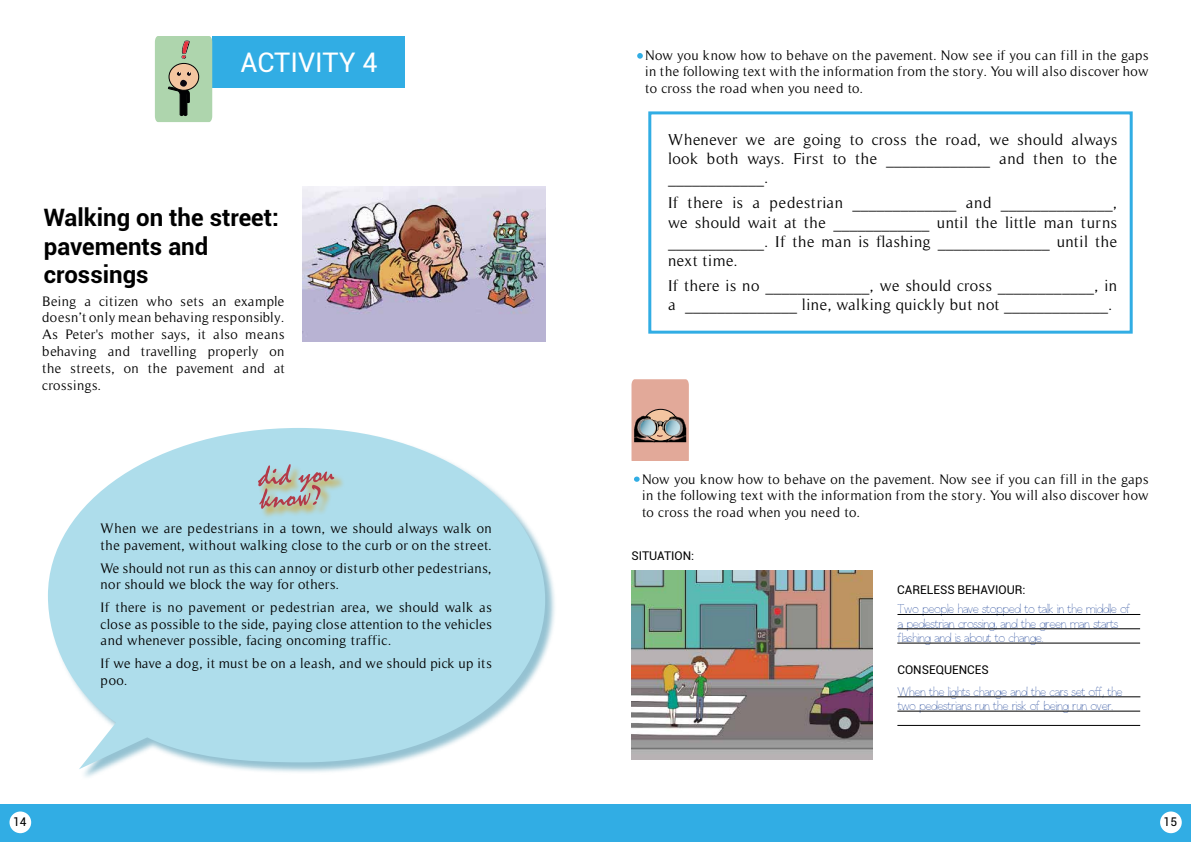
<style>
.page{position:relative;width:1191px;height:842px;background:#fff}
.page>*{position:absolute;margin:0;border:0;box-sizing:border-box;transform-origin:0 0}
.t1{font:27px "Roboto";color:#fff}
.t2{font:700 24px/28.8px "Roboto";color:#000}
.t3{font:16px/19.2px "Timeless";letter-spacing:.03em;color:#000;text-align:justify}
.t4{font:14px/16.8px "Timeless";letter-spacing:.03em;color:#000;text-align:justify}
.t5{font:300 12px/14.4px "Claphappy";color:#274b9b}
.t6{font:12px "Roboto";color:#000}
</style>
<div class="page">
<div style="left:0;top:804px;width:1191px;height:38px;background:#31ade4"></div>
<div style="left:648px;top:111px;width:484px;height:223px;border:3px solid #31ade4"></div>
<svg style="left:637px;top:53px;width:6px;height:6px"></svg>
<svg style="left:634px;top:477px;width:5px;height:5px"></svg>
<img style="left:631px;top:570px;width:241px;height:190px">
<hr style="left:897px;top:614px;width:243px;height:1px;background:#000">
<hr style="left:897px;top:628px;width:243px;height:1px;background:#000">
<hr style="left:897px;top:643px;width:243px;height:1px;background:#000">
<hr style="left:897px;top:696px;width:243px;height:1px;background:#000">
<hr style="left:897px;top:711px;width:243px;height:1px;background:#000">
<hr style="left:897px;top:725px;width:243px;height:1px;background:#000">
<div style="left:212px;top:36px;width:192px;height:52px;background:#31ade4"></div>
<svg style="left:155px;top:36px;width:57px;height:86px;background:#a7bf9c"></svg>
<img style="left:303px;top:187px;width:242px;height:154px">
<svg style="left:631px;top:379px;width:58px;height:81px;background:#c59c8f"></svg>
<div style="left:10px;top:811px;width:21px;height:22px;background:#fff;border-radius:50%"></div>
<div style="left:1160px;top:811px;width:21px;height:22px;background:#fff;border-radius:50%"></div>
<div style="left:48px;top:428px;width:508px;height:352px;background:#72aec3;opacity:.75"></div>
<svg style="left:48px;top:428px;width:497px;height:341px;fill:#aeddeb"></svg>
<div style="left:259px;top:465px;width:86px;height:55px;background:#dc9a0b;opacity:.75"></div>
<svg style="left:258px;top:464px;width:76px;height:45px;background:#b4b2ad"></svg>
<h1 class="t1" style="left:240px;top:43px;width:139px">ACTIVITY 4</h1>
<h2 class="t2" style="left:44px;top:202px;width:237px">Walking on the street: pavements and crossings</h2>
<p class="t4" style="left:42px;top:293px;width:244px">Being a citizen who sets an example doesn’t only mean behaving responsibly.<br>As Peter's mother says, it also means behaving and travelling properly on the streets, on the pavement and at crossings.</p>
<p class="t4" style="left:100px;top:520px;width:393px">When we are pedestrians in a town, we should always walk on the pavement, without walking close to the curb or on the street.</p>
<p class="t4" style="left:100px;top:559px;width:393px">We should not run as this can annoy or disturb other pedestrians, nor should we block the way for others.</p>
<p class="t4" style="left:100px;top:599px;width:393px">If there is no pavement or pedestrian area, we should walk as close as possible to the side, paying close attention to the vehicles and whenever possible, facing oncoming traffic.</p>
<p class="t4" style="left:100px;top:655px;width:393px">If we have a dog, it must be on a leash, and we should pick up its poo.</p>
<p class="t4" style="left:645px;top:47px;width:504px">Now you know how to behave on the pavement. Now see if you can fill in the gaps in the following text with the information from the story. You will also discover how to cross the road when you need to.</p>
<p class="t3" style="left:668px;top:130px;width:451px">Whenever we are going to cross the road, we should always look both ways. First to the _____________ and then to the ____________.</p>
<p class="t3" style="left:668px;top:193px;width:451px">If there is a pedestrian _____________ and ______________, we should wait at the ____________ until the little man turns ____________. If the man is flashing ______________ until the next time.</p>
<p class="t3" style="left:668px;top:276px;width:451px">If there is no _____________, we should cross ____________, in a ______________ line, walking quickly but not _____________.</p>
<p class="t4" style="left:642px;top:471px;width:508px">Now you know how to behave on the pavement. Now see if you can fill in the gaps in the following text with the information from the story. You will also discover how to cross the road when you need to.</p>
<p class="t6" style="left:631px;top:547px;width:64px">SITUATION:</p>
<p class="t6" style="left:897px;top:581px;width:130px">CARELESS BEHAVIOUR:</p>
<p class="t5" style="left:897px;top:603px;width:234px">Two people have stopped to talk in the middle of a pedestrian crossing, and the green man starts flashing and is about to change.</p>
<p class="t6" style="left:897px;top:661px;width:93px">CONSEQUENCES</p>
<p class="t5" style="left:897px;top:685px;width:226px">When the lights change and the cars set off, the two pedestrians run the risk of being run over.</p>
<p class="t6" style="left:13px;top:814px;width:15px">14</p>
<p class="t6" style="left:1163px;top:814px;width:15px">15</p>
</div>
